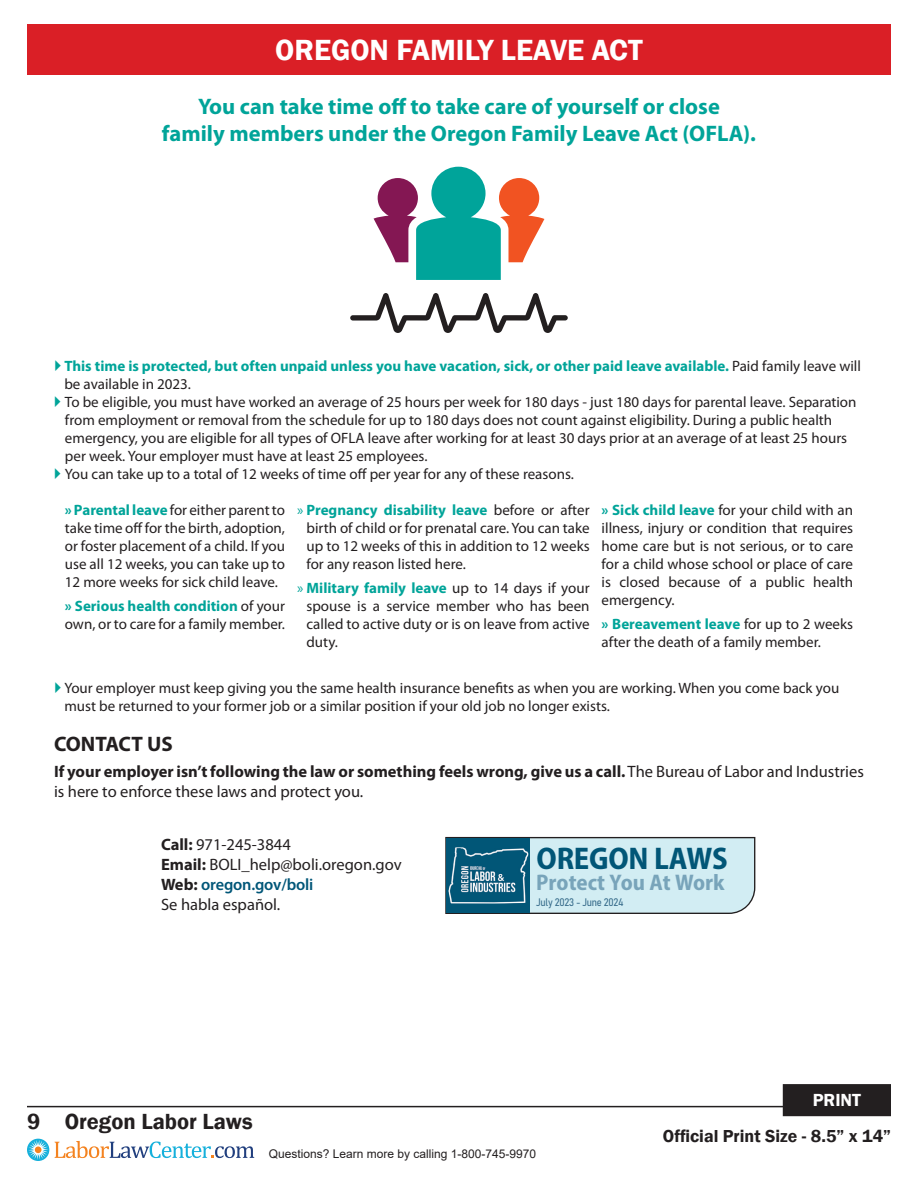
<style>
.page{position:relative;width:918px;height:1188px;background:#fff}
.page>*{position:absolute;margin:0;border:0;box-sizing:border-box;transform-origin:0 0}
.t1{font:700 semi-condensed 31.5px "Myriad Pro";letter-spacing:-.005em;color:#015677}
.t2{font:600 30px "Franklin Gothic";color:#fff}
.t3{font:700 semi-condensed 22.65px "Myriad Pro";color:#78a4ba}
.t4{font:700 22.5px "Myriad Pro";color:#00a499}
.t5{font:600 22.5px "Franklin Gothic";color:#231f20}
.t6{font:700 21px "Myriad Pro";color:#231f20}
.t7{font:600 18px "Franklin Gothic";color:#fff}
.t8{font:600 17.85px "Franklin Gothic";color:#231f20}
.t9{font:700 16.5px/19.8px "Myriad Pro";color:#231f20}
.t10{font:16.5px "Myriad Pro";color:#231f20}
.t11{font:600 16.5px "Myriad Pro";letter-spacing:-.01em;color:#015678}
.t12{font:15px/18px "Myriad Pro";color:#231f20}
.t13{font:700 15px/18px "Myriad Pro";color:#00a499}
.t14{font:12px "Arial";color:#231f20}
.t15{font:300 semi-condensed 10.8px "Bahnschrift";letter-spacing:-.025em;color:#366b8a}
.s1{font-weight:400;color:#231f20}
.s2{font-weight:700;color:#00a499}
.s3{color:#00a499}
.s4{font-weight:400}
.s5{font-weight:700}
.s6{font-weight:700;color:#231f20}
</style>
<div class="page">
<hr style="left:27px;top:1106px;width:864px;height:1px;background:#231f20">
<svg style="left:27px;top:1139px;width:22px;height:22px"></svg>
<div style="left:35px;top:1146px;width:7px;height:7px;background:#f58320;border-radius:50%"></div>
<svg style="left:55px;top:1141px;width:199px;height:17px"></svg>
<div style="left:784px;top:1086px;width:106px;height:29px;background:#231f20"></div>
<div style="left:783px;top:1084px;width:108px;height:32px;border:3px solid #231f20"></div>
<div style="left:27px;top:24px;width:864px;height:50px;background:#da1f26"></div>
<svg style="left:374px;top:167px;width:170px;height:113px"></svg>
<svg style="left:350px;top:293px;width:218px;height:40px"></svg>
<svg style="left:445px;top:837px;width:310px;height:77px;background:#c8e2e7"></svg>
<div style="left:447px;top:838px;width:83px;height:75px;background:#015677"></div>
<img style="left:448px;top:847px;width:80px;height:57px">
<p class="t2" style="left:275px;top:31px;width:369px">OREGON FAMILY LEAVE ACT</p>
<p class="t4" style="left:198px;top:92px;width:523px">You can take time off to take care of yourself or close</p>
<p class="t4" style="left:162px;top:119px;width:596px">family members under the Oregon Family Leave Act (OFLA).</p>
<p class="t13" style="left:64px;top:356px;width:798px">This time is protected, but often unpaid unless you have vacation, sick, or other paid leave available. <span class="s1">Paid family leave will be available in 2023.</span></p>
<p class="t12" style="left:65px;top:392px;width:793px">To be eligible, you must have worked an average of 25 hours per week for 180 days - just 180 days for parental leave. Separation from employment or removal from the schedule for up to 180 days does not count against eligibility. During a public health emergency, you are eligible for all types of OFLA leave after working for at least 30 days prior at an average of at least 25 hours per week. Your employer must have at least 25 employees.</p>
<p class="t12" style="left:65px;top:464px;width:510px">You can take up to a total of 12 weeks of time off per year for any of these reasons.</p>
<p class="t12" style="left:65px;top:500px;width:222px;text-align:justify"><span class="s2">» Parental leave</span> for either parent to take time off for the birth, adoption, or foster placement of a child. If you use all 12 weeks, you can take up to 12 more weeks for sick child leave.</p>
<p class="t12" style="left:65px;top:597px;width:222px"><span class="s2">» Serious health condition</span> of your own, or to care for a family member.</p>
<p class="t12" style="left:307px;top:500px;width:285px;text-align:justify;text-indent:-9px"><span class="s3">»</span> <span class="s2">Pregnancy disability leave</span> before or after birth of child or for prenatal care. You can take up to 12 weeks of this in addition to 12 weeks for any reason listed here.</p>
<p class="t12" style="left:307px;top:579px;width:285px;text-align:justify;text-indent:-9px"><span class="s3">»</span> <span class="s2">Military family leave</span> up to 14 days if your spouse is a service member who has been called to active duty or is on leave from active duty.</p>
<p class="t12" style="left:602px;top:500px;width:253px;text-align:justify"><span class="s2">» Sick child leave</span> for your child with an illness, injury or condition that requires home care but is not serious, or to care for a child whose school or place of care is closed because of a public health emergency.</p>
<p class="t12" style="left:602px;top:615px;width:253px"><span class="s2">» Bereavement leave</span> for up to 2 weeks after the death of a family member.</p>
<p class="t12" style="left:64px;top:678px;width:776px">Your employer must keep giving you the same health insurance benefits as when you are working. When you come back you must be returned to your former job or a similar position if your old job no longer exists.</p>
<p class="t6" style="left:54px;top:730px;width:120px">CONTACT US</p>
<p class="t9" style="left:54px;top:761px;width:811px">If your employer isn’t following the law or something feels wrong, give us a call. <span class="s4">The Bureau of Labor and Industries is here to enforce these laws and protect you.</span></p>
<p class="t10" style="left:161px;top:834px;width:131px"><span class="s5">Call:</span> 971-245-3844</p>
<p class="t10" style="left:161px;top:854px;width:242px"><span class="s5">Email:</span> BOLI_help@boli.oregon.gov</p>
<p class="t11" style="left:161px;top:874px;width:154px"><span class="s6">Web:</span> oregon.gov/boli</p>
<p class="t10" style="left:161px;top:894px;width:121px">Se habla español.</p>
<p class="t1" style="left:537px;top:838px;width:193px">OREGON LAWS</p>
<p class="t3" style="left:536px;top:868px;width:190px">Protect You At Work</p>
<p class="t15" style="left:536px;top:894px;width:89px">July 2023 - June 2024</p>
<h3 class="t5" style="left:27px;top:1107px;width:227px">9 Oregon Labor Laws</h3>
<p class="t14" style="left:269px;top:1146px;width:269px">Questions? Learn more by calling 1-800-745-9970</p>
<p class="t7" style="left:813px;top:1089px;width:50px">PRINT</p>
<p class="t8" style="left:663px;top:1125px;width:230px">Official Print Size - 8.5” x 14”</p>
</div>
